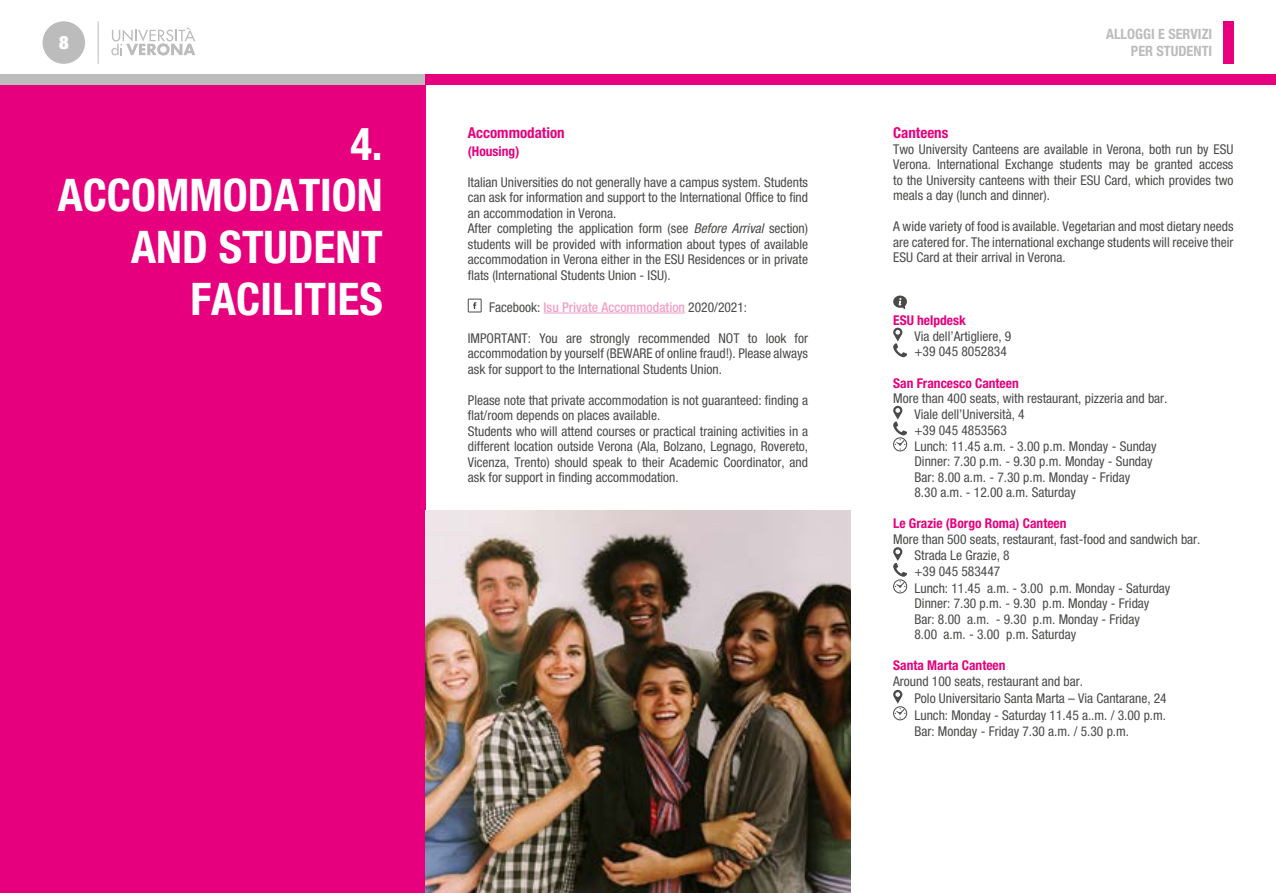
<style>
.page{position:relative;width:1276px;height:893px;background:#fff}
.page>*{position:absolute;margin:0;border:0;box-sizing:border-box;transform-origin:0 0}
.t1{font:700 condensed 45px/51.8px "Helvetica Neue LT Std";color:#fff;text-align:right}
.t2{font:900 condensed 18.45px "Helvetica Neue LT Std";color:#fff}
.t3{font:700 condensed 15px "Helvetica Neue LT Std";color:#e6007d}
.t4{font:700 condensed 14.25px/17.1px "Helvetica Neue LT Std";color:#bcbcbc;text-align:right}
.t5{font:condensed 13.5px/15.5px "Helvetica Neue LT Std";color:#4a4a49}
.t6{font:700 condensed 13.5px "Helvetica Neue LT Std";color:#e6007d}
.t7{font:500 condensed 13.5px "Helvetica Neue LT Std";color:#f39fc5}
.s1{font-style:italic}
.s2{font-weight:400;color:#4a4a49}
</style>
<div class="page">
<div style="left:0;top:74px;width:425px;height:11px;background:#bcbcbc"></div>
<div style="left:850px;top:74px;width:426px;height:11px;background:#e6007d"></div>
<div style="left:1222px;top:21px;width:11px;height:43px;background:#e6007d"></div>
<div style="left:425px;top:74px;width:425px;height:11px;background:#e6007d"></div>
<div style="left:43px;top:21px;width:42px;height:43px;background:#bcbcbc;border-radius:50%"></div>
<hr style="left:98px;top:21px;width:1px;height:43px;background:#bcbcbc">
<svg style="left:111px;top:27px;width:84px;height:29px"></svg>
<div style="left:0;top:85px;width:425px;height:808px;background:#e6007d"></div>
<img style="left:425px;top:510px;width:425px;height:383px">
<hr style="left:543px;top:313px;width:142px;height:1px;background:#f39fc5">
<div style="left:468px;top:299px;width:13px;height:13px;border:1px solid #4a4a49"></div>
<svg style="left:473px;top:302px;width:3px;height:7px"></svg>
<svg style="left:893px;top:296px;width:14px;height:13px"></svg>
<svg style="left:893px;top:328px;width:14px;height:29px"></svg>
<div style="left:893px;top:437px;width:14px;height:14px;border:1px solid #4a4a49;border-radius:50%"></div>
<svg style="left:893px;top:406px;width:14px;height:44px"></svg>
<div style="left:893px;top:579px;width:14px;height:14px;border:1px solid #4a4a49;border-radius:50%"></div>
<svg style="left:893px;top:547px;width:14px;height:45px"></svg>
<div style="left:893px;top:706px;width:14px;height:14px;border:1px solid #4a4a49;border-radius:50%"></div>
<svg style="left:893px;top:690px;width:12px;height:29px"></svg>
<h2 class="t2" style="left:59px;top:31px;width:11px">8</h2>
<h1 class="t1" style="left:58px;top:117px;width:326px">4.<br>ACCOMMODATION<br>AND STUDENT<br>FACILITIES</h1>
<p class="t3" style="left:468px;top:124px;width:98px">Accommodation</p>
<p class="t6" style="left:468px;top:143px;width:53px">(Housing)</p>
<p class="t5" style="left:468px;top:174px;width:342px">Italian Universities do not generally have a campus system. Students can ask for information and support to the International Office to find an accommodation in Verona.<br>After completing the application form (see <span class="s1">Before Arrival</span> section) students will be provided with information about types of available accommodation in Verona either in the ESU Residences or in private flats (International Students Union - ISU).</p>
<p class="t7" style="left:489px;top:299px;width:259px"><span class="s2">Facebook:</span> Isu Private Accommodation <span class="s2">2020/2021:</span></p>
<p class="t5" style="left:468px;top:330px;width:342px;text-align:justify">IMPORTANT: You are strongly recommended NOT to look for accommodation by yourself (BEWARE of online fraud!). Please always ask for support to the International Students Union.</p>
<p class="t5" style="left:468px;top:392px;width:342px">Please note that private accommodation is not guaranteed: finding a flat/room depends on places available.<br>Students who will attend courses or practical training activities in a different location outside Verona (Ala, Bolzano, Legnago, Rovereto, Vicenza, Trento) should speak to their Academic Coordinator, and ask for support in finding accommodation.</p>
<p class="t4" style="left:1106px;top:25px;width:108px">ALLOGGI E SERVIZI<br>PER STUDENTI</p>
<p class="t3" style="left:893px;top:124px;width:57px">Canteens</p>
<p class="t5" style="left:893px;top:141px;width:342px;text-align:justify">Two University Canteens are available in Verona, both run by ESU Verona. International Exchange students may be granted access to the University canteens with their ESU Card, which provides two meals a day (lunch and dinner).</p>
<p class="t5" style="left:893px;top:219px;width:342px;text-align:justify">A wide variety of food is available. Vegetarian and most dietary needs are catered for. The international exchange students will receive their ESU Card at their arrival in Verona.</p>
<p class="t6" style="left:893px;top:312px;width:74px">ESU helpdesk</p>
<p class="t5" style="left:914px;top:328px;width:98px">Via dell’Artigliere, 9 +39 045 8052834</p>
<p class="t6" style="left:893px;top:375px;width:127px">San Francesco Canteen</p>
<p class="t5" style="left:914px;top:390px;width:254px;text-indent:-21px">More than 400 seats, with restaurant, pizzeria and bar.<br>Viale dell’Università, 4<br>+39 045 4853563<br>Lunch: 11.45 a.m. - 3.00 p.m. Monday - Sunday Dinner: 7.30 p.m. - 9.30 p.m. Monday - Sunday Bar: 8.00 a.m. - 7.30 p.m. Monday - Friday<br>8.30 a.m. - 12.00 a.m. Saturday</p>
<p class="t6" style="left:893px;top:515px;width:175px">Le Grazie (Borgo Roma) Canteen</p>
<p class="t5" style="left:914px;top:532px;width:287px;text-indent:-21px">More than 500 seats, restaurant, fast-food and sandwich bar.<br>Strada Le Grazie, 8<br>+39 045 583447<br>Lunch: 11.45 a.m. - 3.00 p.m. Monday - Saturday Dinner: 7.30 p.m. - 9.30 p.m. Monday - Friday<br>Bar: 8.00 a.m. - 9.30 p.m. Monday - Friday<br>8.00 a.m. - 3.00 p.m. Saturday</p>
<p class="t6" style="left:893px;top:657px;width:114px">Santa Marta Canteen</p>
<p class="t5" style="left:914px;top:673px;width:254px;line-height:16.4px;text-indent:-21px">Around 100 seats, restaurant and bar.<br>Polo Universitario Santa Marta – Via Cantarane, 24<br>Lunch: Monday - Saturday 11.45 a..m. / 3.00 p.m.<br>Bar: Monday - Friday 7.30 a.m. / 5.30 p.m.</p>
</div>
